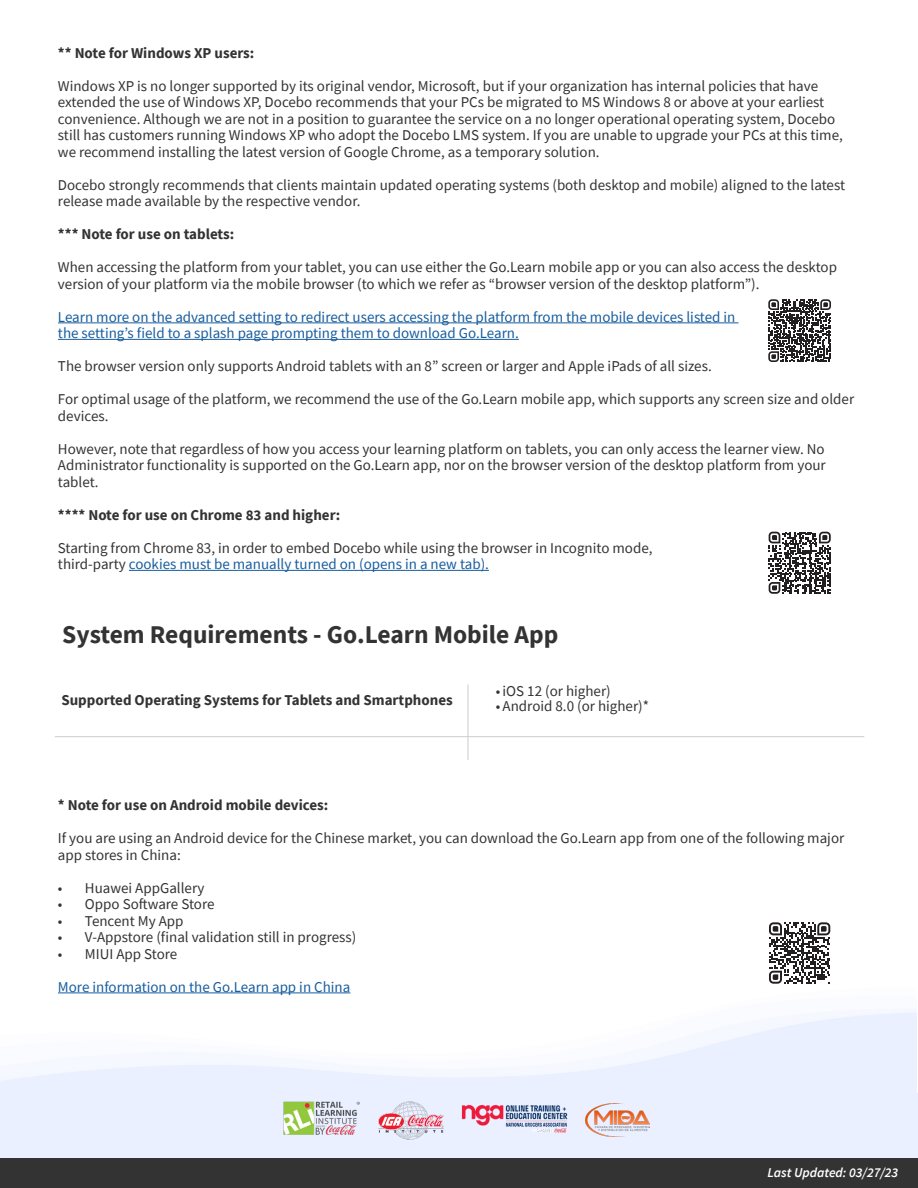
<style>
.page{position:relative;width:918px;height:1188px;background:#fff}
.page>*{position:absolute;margin:0;border:0;box-sizing:border-box;transform-origin:0 0}
.t1{font:700 25.5px "Source Sans Pro";color:#333}
.t2{font:15px/16.5px "Source Sans Pro";color:#323332}
.t3{font:15px/16.5px "Source Sans Pro";color:#175d9e}
.t4{font:700 15px "Source Sans Pro";color:#323332}
.t5{font:italic 600 13.5px "Source Sans Pro";color:#fff}
.s1{color:#175d9e}
</style>
<div class="page">
<div style="left:0;top:1093px;width:918px;height:65px;background:#eaf0ff"></div>
<div style="left:0;top:1158px;width:918px;height:30px;background:#333"></div>
<img style="left:377px;top:1101px;width:67px;height:38px">
<img style="left:585px;top:1104px;width:64px;height:33px">
<img style="left:459px;top:1102px;width:110px;height:32px">
<img style="left:283px;top:1101px;width:76px;height:35px">
<hr style="left:58px;top:322px;width:681px;height:1px;background:#175d9e">
<hr style="left:58px;top:339px;width:461px;height:1px;background:#175d9e">
<hr style="left:129px;top:570px;width:360px;height:1px;background:#175d9e">
<hr style="left:55px;top:736px;width:809px;height:1px;background:#ceccca">
<hr style="left:468px;top:684px;width:1px;height:76px;background:#ceccca">
<hr style="left:58px;top:993px;width:292px;height:1px;background:#175d9e">
<svg style="left:768px;top:299px;width:63px;height:63px"></svg>
<svg style="left:769px;top:532px;width:62px;height:62px"></svg>
<svg style="left:769px;top:922px;width:61px;height:62px"></svg>
<p class="t4" style="left:58px;top:43px;width:198px">** Note for Windows XP users:</p>
<p class="t2" style="left:58px;top:77px;width:762px">Windows XP is no longer supported by its original vendor, Microsoft, but if your organization has internal policies that have</p>
<p class="t2" style="left:58px;top:94px;width:768px">extended the use of Windows XP, Docebo recommends that your PCs be migrated to MS Windows 8 or above at your earliest</p>
<p class="t2" style="left:58px;top:110px;width:786px">convenience. Although we are not in a position to guarantee the service on a no longer operational operating system, Docebo still has customers running Windows XP who adopt the Docebo LMS system. If you are unable to upgrade your PCs at this time, we recommend installing the latest version of Google Chrome, as a temporary solution.</p>
<p class="t2" style="left:58px;top:176px;width:789px">Docebo strongly recommends that clients maintain updated operating systems (both desktop and mobile) aligned to the latest release made available by the respective vendor.</p>
<p class="t4" style="left:58px;top:224px;width:178px">*** Note for use on tablets:</p>
<p class="t2" style="left:58px;top:259px;width:781px">When accessing the platform from your tablet, you can use either the Go.Learn mobile app or you can also access the desktop version of your platform via the mobile browser (to which we refer as “browser version of the desktop platform”).</p>
<p class="t3" style="left:58px;top:308px;width:679px">Learn more on the advanced setting to redirect users accessing the platform from the mobile devices listed in the setting’s field to a splash page prompting them to download Go.Learn.</p>
<p class="t2" style="left:58px;top:358px;width:655px">The browser version only supports Android tablets with an 8” screen or larger and Apple iPads of all sizes.</p>
<p class="t2" style="left:58px;top:391px;width:798px">For optimal usage of the platform, we recommend the use of the Go.Learn mobile app, which supports any screen size and older devices.</p>
<p class="t2" style="left:58px;top:440px;width:768px">However, note that regardless of how you access your learning platform on tablets, you can only access the learner view. No</p>
<p class="t2" style="left:58px;top:457px;width:769px">Administrator functionality is supported on the Go.Learn app, nor on the browser version of the desktop platform from your tablet.</p>
<p class="t4" style="left:58px;top:505px;width:284px">**** Note for use on Chrome 83 and higher:</p>
<p class="t2" style="left:58px;top:539px;width:596px">Starting from Chrome 83, in order to embed Docebo while using the browser in Incognito mode, third-party <span class="s1">cookies must be manually turned on (opens in a new tab).</span></p>
<p class="t1" style="left:62px;top:617px;width:498px">System Requirements - Go.Learn Mobile App</p>
<p class="t2" style="left:496px;top:683px;width:116px">•iOS 12 (or higher)</p>
<p class="t2" style="left:496px;top:698px;width:155px">• Android 8.0 (or higher)*</p>
<p class="t4" style="left:61px;top:690px;width:393px">Supported Operating Systems for Tablets and Smartphones</p>
<p class="t4" style="left:58px;top:795px;width:272px">* Note for use on Android mobile devices:</p>
<p class="t2" style="left:58px;top:830px;width:788px">If you are using an Android device for the Chinese market, you can download the Go.Learn app from one of the following major app stores in China:</p>
<p class="t2" style="left:58px;top:879px;width:148px">• Huawei AppGallery</p>
<p class="t2" style="left:58px;top:896px;width:158px">• Oppo Software Store</p>
<p class="t2" style="left:58px;top:912px;width:127px">• Tencent My App</p>
<p class="t2" style="left:58px;top:929px;width:300px">• V-Appstore (final validation still in progress)</p>
<p class="t2" style="left:58px;top:945px;width:121px">• MIUI App Store</p>
<p class="t3" style="left:58px;top:978px;width:294px">More information on the Go.Learn app in China</p>
<p class="t5" style="left:768px;top:1164px;width:132px">Last Updated: 03/27/23</p>
</div>
